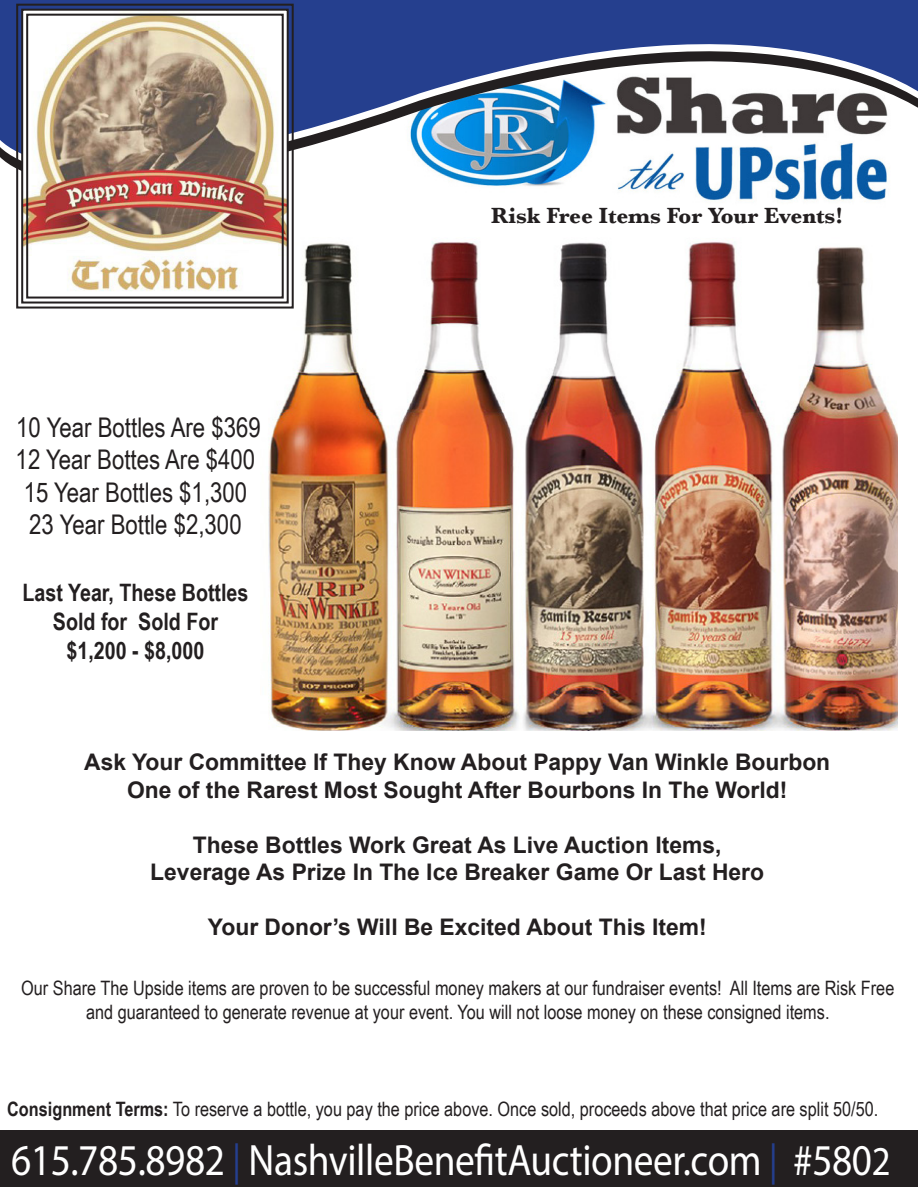
<style>
.page{position:relative;width:918px;height:1188px;background:#fff}
.page>*{position:absolute;margin:0;border:0;box-sizing:border-box;transform-origin:0 0}
.t1{font:44.1px "Myriad Pro";letter-spacing:-.01em;color:#fff;scale:.89 1}
.t2{font:27.15px "Arial Narrow";color:#231f20}
.t3{font:700 24px/28.8px "Arial Narrow";color:#231f20;text-align:center}
.t4{font:700 22.8px "Arial";color:#231f20}
.t5{font:700 22.8px "Baskerville";color:#231f20}
.t6{font:19.8px/23.9px "Arial Narrow";color:#231f20;text-align:center}
.s1{font-weight:700}
.s2{font-style:inherit}
.s3{font-family:"Arial Narrow";color:#253f8e}
.s4{font-size:41.1px}
</style>
<div class="page">
<img style="left:268px;top:253px;width:630px;height:478px">
<svg style="left:304px;top:243px;width:560px;height:10px"></svg>
<svg style="left:0;top:0;width:918px;height:201px"></svg>
<div style="left:0;top:1130px;width:918px;height:56px;background:#231f20"></div>
<img style="left:15px;top:3px;width:280px;height:307px">
<div style="left:21px;top:9px;width:268px;height:295px;border:2px solid #231f20"></div>
<div style="left:26px;top:14px;width:258px;height:285px;border:2px solid #231f20"></div>
<p class="t2" style="left:16px;top:407px;width:246px">10 Year Bottles Are $369</p>
<p class="t2" style="left:16px;top:440px;width:241px">12 Year Bottes Are $400</p>
<p class="t2" style="left:24px;top:472px;width:225px">15 Year Bottles $1,300</p>
<p class="t2" style="left:29px;top:505px;width:214px">23 Year Bottle $2,300</p>
<p class="t3" style="left:22px;top:577px;width:228px">Last Year, These Bottles<br>Sold for Sold For</p>
<p class="t3" style="left:67px;top:635px;width:139px">$1,200 - $8,000</p>
<p class="t5" style="left:491px;top:200px;width:353px">Risk Free Items For Your Events!</p>
<p class="t4" style="left:84px;top:747px;width:748px">Ask Your Committee If They Know About Pappy Van Winkle Bourbon</p>
<p class="t4" style="left:127px;top:775px;width:662px">One of the Rarest Most Sought After Bourbons In The World!</p>
<p class="t4" style="left:193px;top:830px;width:530px">These Bottles Work Great As Live Auction Items,</p>
<p class="t4" style="left:150px;top:857px;width:615px">Leverage As Prize In The Ice Breaker Game Or Last Hero</p>
<p class="t4" style="left:208px;top:912px;width:500px">Your Donor’s Will Be Excited About This Item!</p>
<p class="t6" style="left:21px;top:975px;width:875px">Our Share The Upside items are proven to be successful money makers at our fundraiser events! All Items are Risk Free and guaranteed to generate revenue at your event. You will not loose money on these consigned items.</p>
<p class="t6" style="left:7px;top:1097px;width:873px"><span class="s1">Consignment Terms:</span> To reserve a bottle, you pay the price above. Once sold, proceeds above that price are split 50/50.</p>
<p class="t1" style="left:11px;top:1133px;width:990px"><span class="s2">615.785.8982</span> <span class="s3">|</span> NashvilleBenefitAuctioneer.com <span class="s3">|</span> #580<span class="s4">2</span></p>
</div>
